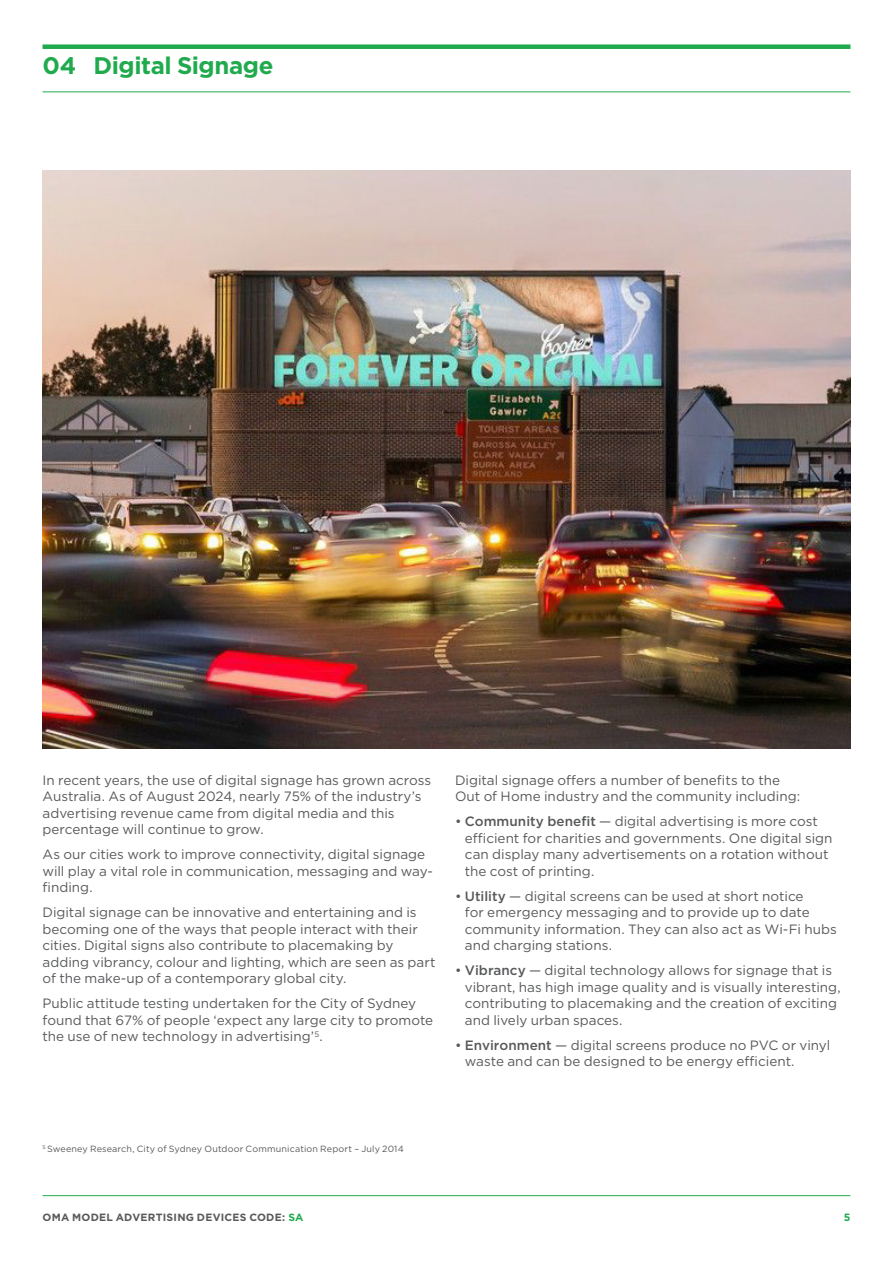
<style>
.page{position:relative;width:893px;height:1263px;background:#fff}
.page>*{position:absolute;margin:0;border:0;box-sizing:border-box;transform-origin:0 0}
.t1{font:700 24px "Gotham";letter-spacing:-.015em;color:#20aa4d}
.t2{font:13.5px/16.5px "Gotham";color:#58595b}
.t3{font:700 10.5px "Gotham";letter-spacing:.025em;color:#58595b}
.t4{font:700 10.5px "Gotham";color:#20aa4d}
.t5{font:9px "Gotham";letter-spacing:.015em;color:#58595b}
.s1{font-weight:500}
.s2{color:#20aa4d}
</style>
<div class="page">
<hr style="left:43px;top:1195px;width:807px;height:1px;background:#20aa4d">
<div style="left:43px;top:44px;width:807px;height:5px;background:#20aa4d"></div>
<hr style="left:43px;top:91px;width:807px;height:1px;background:#20aa4d">
<img style="left:43px;top:170px;width:807px;height:578px">
<h1 class="t1" style="left:43px;top:50px;width:232px">04 Digital Signage</h1>
<p class="t2" style="left:43px;top:771px;width:390px">In recent years, the use of digital signage has grown across Australia. As of August 2024, nearly 75% of the industry’s advertising revenue came from digital media and this percentage will continue to grow.</p>
<p class="t2" style="left:43px;top:846px;width:392px">As our cities work to improve connectivity, digital signage will play a vital role in communication, messaging and way&shy;finding.</p>
<p class="t2" style="left:43px;top:904px;width:395px">Digital signage can be innovative and entertaining and is becoming one of the ways that people interact with their cities. Digital signs also contribute to placemaking by adding vibrancy, colour and lighting, which are seen as part of the make-up of a contemporary global city.</p>
<p class="t2" style="left:43px;top:995px;width:392px">Public attitude testing undertaken for the City of Sydney found that 67% of people ‘expect any large city to promote the use of new technology in advertising’<sup>5</sup>.</p>
<p class="t2" style="left:455px;top:771px;width:347px">Digital signage offers a number of benefits to the<br>Out of Home industry and the community including:</p>
<p class="t2" style="left:465px;top:813px;width:369px;text-indent:-10px">• <span class="s1">Community benefit</span> — digital advertising is more cost efficient for charities and governments. One digital sign can display many advertisements on a rotation without the cost of printing.</p>
<p class="t2" style="left:465px;top:887px;width:373px;text-indent:-10px">• <span class="s1">Utility</span> — digital screens can be used at short notice<br>for emergency messaging and to provide up to date community information. They can also act as Wi-Fi hubs and charging stations.</p>
<p class="t2" style="left:465px;top:962px;width:377px;text-indent:-10px">• <span class="s1">Vibrancy</span> — digital technology allows for signage that is vibrant, has high image quality and is visually interesting, contributing to placemaking and the creation of exciting and lively urban spaces.</p>
<p class="t2" style="left:465px;top:1036px;width:367px;text-indent:-10px">• <span class="s1">Environment</span> — digital screens produce no PVC or vinyl waste and can be designed to be energy efficient.</p>
<p class="t5" style="left:43px;top:1143px;width:363px"><sup>5</sup> Sweeney Research, City of Sydney Outdoor Communication Report – July 2014</p>
<p class="t3" style="left:43px;top:1210px;width:263px">OMA MODEL ADVERTISING DEVICES CODE: <span class="s2">SA</span></p>
<p class="t4" style="left:844px;top:1210px;width:8px">5</p>
</div>
